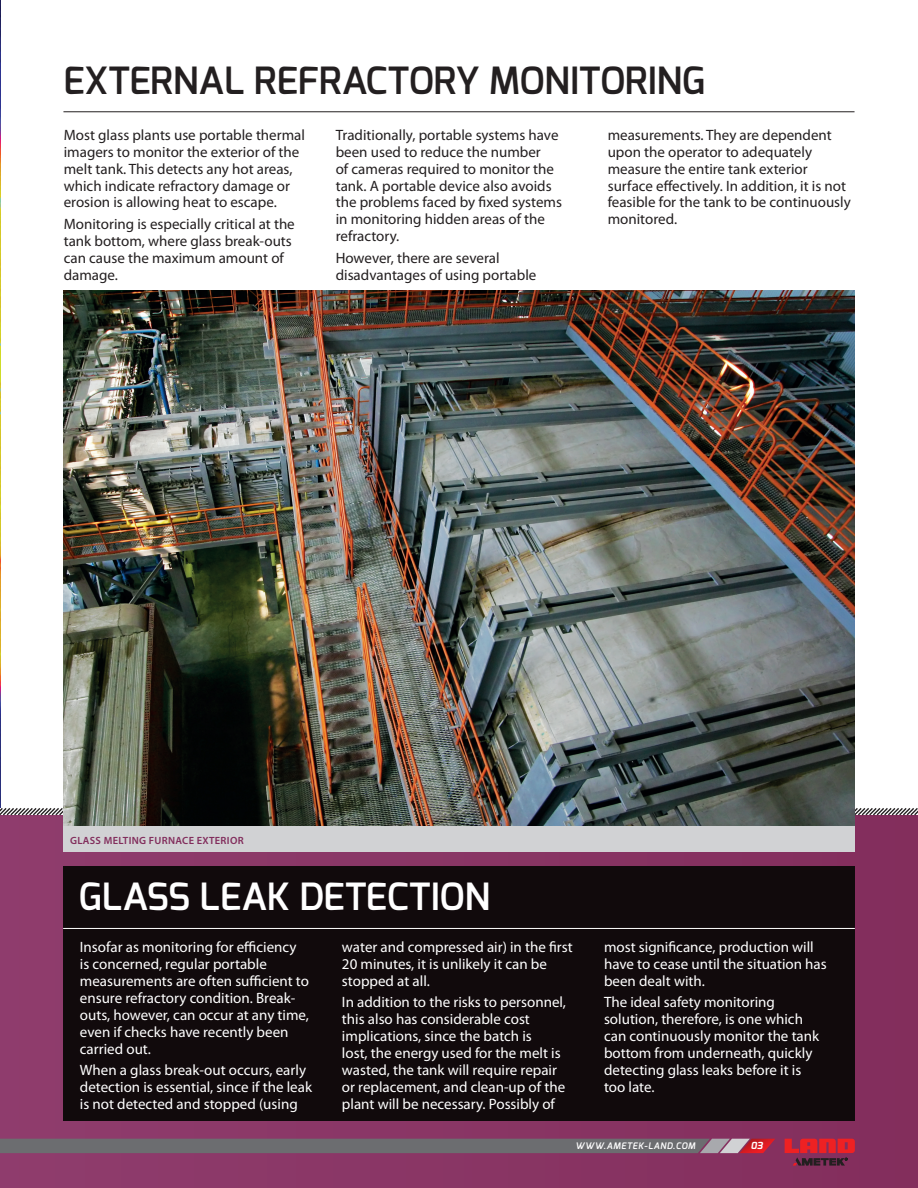
<style>
.page{position:relative;width:918px;height:1188px;background:#fff}
.page>*{position:absolute;margin:0;border:0;box-sizing:border-box;transform-origin:0 0}
.t1{font:600 37.5px "Exo";color:#231f20}
.t2{font:600 37.5px "Exo";color:#fff}
.t3{font:15px/17px "Myriad Pro";color:#fff}
.t4{font:15px/17px "Myriad Pro";color:#231f20}
.t5{font:600 10.5px "Myriad Pro";letter-spacing:.03em;color:#822d5c}
.t6{font:italic 700 9.75px "Exo";color:#fff}
.t7{font:italic 600 9px "Exo";letter-spacing:.07em;color:#fff}
</style>
<div class="page">
<div style="left:0;top:815px;width:918px;height:373px;background:#893565"></div>
<img style="left:0;top:0;width:1px;height:806px">
<svg style="left:0;top:806px;width:918px;height:10px"></svg>
<svg style="left:0;top:1139px;width:775px;height:14px;background:#736d71"></svg>
<svg style="left:785px;top:1139px;width:70px;height:27px"></svg>
<hr style="left:63px;top:111px;width:792px;height:1px;background:#231f20">
<img style="left:63px;top:291px;width:792px;height:555px">
<div style="left:63px;top:826px;width:791px;height:26px;background:#d1d2d4"></div>
<div style="left:63px;top:867px;width:792px;height:254px;background:#110a0c"></div>
<hr style="left:63px;top:928px;width:792px;height:1px;background:#fff">
<h1 class="t1" style="left:63px;top:56px;width:643px">EXTERNAL REFRACTORY MONITORING</h1>
<p class="t4" style="left:64px;top:126px;width:243px">Most glass plants use portable thermal imagers to monitor the exterior of the melt tank. This detects any hot areas, which indicate refractory damage or erosion is allowing heat to escape.</p>
<p class="t4" style="left:64px;top:215px;width:233px">Monitoring is especially critical at the tank bottom, where glass break-outs can cause the maximum amount of damage.</p>
<p class="t4" style="left:336px;top:126px;width:228px">Traditionally, portable systems have been used to reduce the number<br>of cameras required to monitor the tank. A portable device also avoids the problems faced by fixed systems in monitoring hidden areas of the refractory.</p>
<p class="t4" style="left:336px;top:249px;width:202px">However, there are several disadvantages of using portable</p>
<p class="t4" style="left:608px;top:126px;width:245px">measurements. They are dependent upon the operator to adequately measure the entire tank exterior surface effectively. In addition, it is not feasible for the tank to be continuously monitored.</p>
<p class="t5" style="left:70px;top:833px;width:175px">GLASS MELTING FURNACE EXTERIOR</p>
<h1 class="t2" style="left:79px;top:872px;width:413px">GLASS LEAK DETECTION</h1>
<p class="t3" style="left:80px;top:938px;width:231px">Insofar as monitoring for efficiency is concerned, regular portable measurements are often sufficient to ensure refractory condition. Break&shy;outs, however, can occur at any time, even if checks have recently been carried out.</p>
<p class="t3" style="left:80px;top:1061px;width:234px">When a glass break-out occurs, early detection is essential, since if the leak is not detected and stopped (using</p>
<p class="t3" style="left:342px;top:938px;width:232px">water and compressed air) in the first<br>20 minutes, it is unlikely it can be stopped at all.</p>
<p class="t3" style="left:342px;top:993px;width:226px">In addition to the risks to personnel, this also has considerable cost implications, since the batch is<br>lost, the energy used for the melt is wasted, the tank will require repair or replacement, and clean-up of the plant will be necessary. Possibly of</p>
<p class="t3" style="left:604px;top:938px;width:224px">most significance, production will have to cease until the situation has been dealt with.</p>
<p class="t3" style="left:604px;top:993px;width:217px">The ideal safety monitoring solution, therefore, is one which can continuously monitor the tank bottom from underneath, quickly detecting glass leaks before it is too late.</p>
<p class="t7" style="left:575px;top:1140px;width:121px">WWW.AMETEK-LAND.COM</p>
<p class="t6" style="left:751px;top:1139px;width:13px">03</p>
</div>
